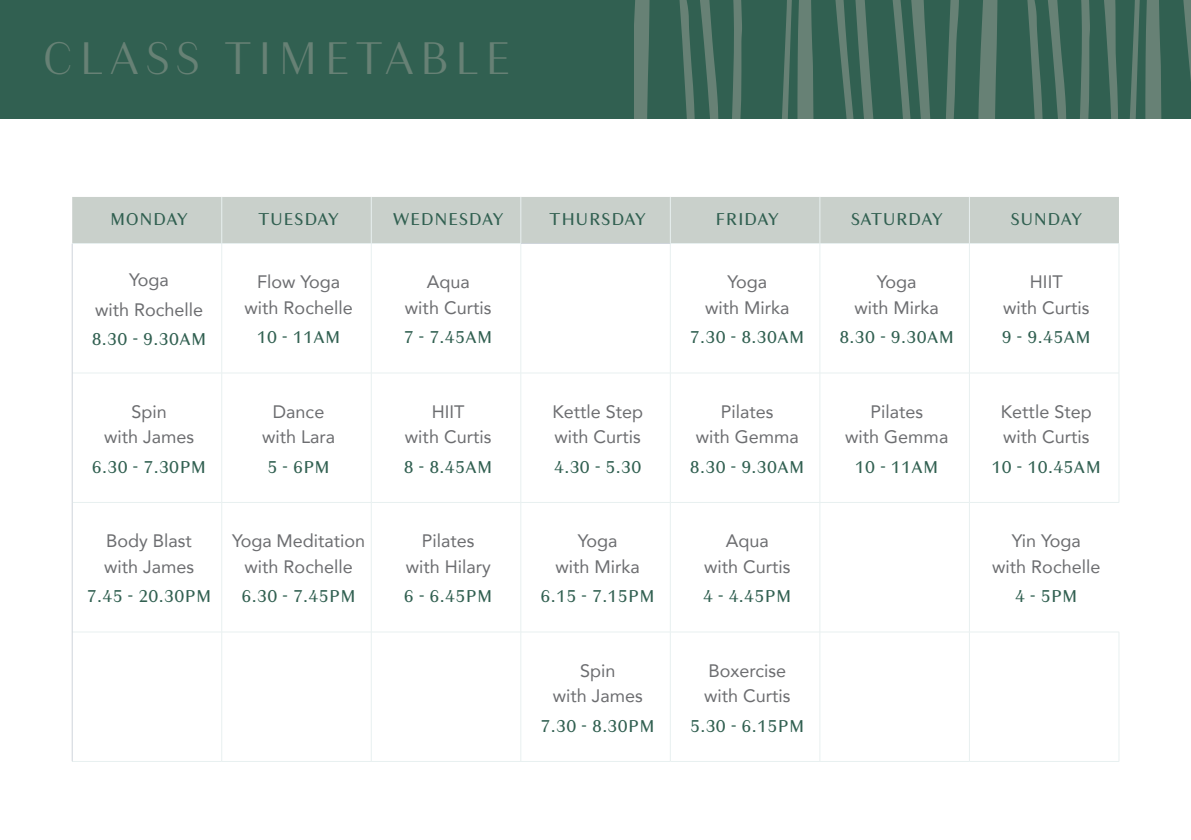
<style>
.page{position:relative;width:1191px;height:840px;background:#fff}
.page>*{position:absolute;margin:0;border:0;box-sizing:border-box;transform-origin:0 0}
.t1{font:300 48px "Granville";letter-spacing:.11em;color:#678175}
.t2{font:18px/25.4px "Avenir";color:#6c6d70;text-align:center}
.t3{font:18px "Granville";letter-spacing:.025em;color:#316051}
</style>
<div class="page">
<div style="left:0;top:0;width:1191px;height:118px;background:#316051"></div>
<svg style="left:946px;top:0;width:13px;height:118px"></svg>
<svg style="left:634px;top:0;width:108px;height:118px"></svg>
<svg style="left:782px;top:0;width:148px;height:118px"></svg>
<svg style="left:978px;top:0;width:213px;height:118px"></svg>
<div style="left:72px;top:197px;width:1047px;height:46px;background:#c9d0cb"></div>
<hr style="left:72px;top:243px;width:150px;height:1px;background:#e8f0f0">
<hr style="left:222px;top:243px;width:149px;height:1px;background:#e8f0f0">
<hr style="left:221px;top:243px;width:1px;height:129px;background:#e8f0f0">
<hr style="left:371px;top:243px;width:150px;height:1px;background:#e8f0f0">
<hr style="left:371px;top:243px;width:1px;height:129px;background:#e8f0f0">
<hr style="left:520px;top:243px;width:1px;height:129px;background:#e8f0f0">
<hr style="left:670px;top:243px;width:150px;height:1px;background:#e8f0f0">
<hr style="left:670px;top:243px;width:1px;height:129px;background:#e8f0f0">
<hr style="left:820px;top:243px;width:149px;height:1px;background:#e8f0f0">
<hr style="left:819px;top:243px;width:1px;height:129px;background:#e8f0f0">
<hr style="left:969px;top:243px;width:150px;height:1px;background:#e8f0f0">
<hr style="left:969px;top:243px;width:1px;height:129px;background:#e8f0f0">
<hr style="left:1118px;top:243px;width:1px;height:129px;background:#e8f0f0">
<hr style="left:72px;top:372px;width:150px;height:1px;background:#e8f0f0">
<hr style="left:222px;top:372px;width:149px;height:1px;background:#e8f0f0">
<hr style="left:221px;top:373px;width:1px;height:129px;background:#e8f0f0">
<hr style="left:371px;top:372px;width:150px;height:1px;background:#e8f0f0">
<hr style="left:371px;top:373px;width:1px;height:129px;background:#e8f0f0">
<hr style="left:521px;top:372px;width:149px;height:1px;background:#e8f0f0">
<hr style="left:520px;top:373px;width:1px;height:129px;background:#e8f0f0">
<hr style="left:670px;top:372px;width:150px;height:1px;background:#e8f0f0">
<hr style="left:670px;top:373px;width:1px;height:129px;background:#e8f0f0">
<hr style="left:820px;top:372px;width:149px;height:1px;background:#e8f0f0">
<hr style="left:819px;top:373px;width:1px;height:129px;background:#e8f0f0">
<hr style="left:969px;top:372px;width:150px;height:1px;background:#e8f0f0">
<hr style="left:969px;top:373px;width:1px;height:129px;background:#e8f0f0">
<hr style="left:1118px;top:373px;width:1px;height:129px;background:#e8f0f0">
<hr style="left:72px;top:502px;width:150px;height:1px;background:#e8f0f0">
<hr style="left:222px;top:502px;width:149px;height:1px;background:#e8f0f0">
<hr style="left:221px;top:502px;width:1px;height:129px;background:#e8f0f0">
<hr style="left:371px;top:502px;width:150px;height:1px;background:#e8f0f0">
<hr style="left:371px;top:502px;width:1px;height:129px;background:#e8f0f0">
<hr style="left:521px;top:502px;width:149px;height:1px;background:#e8f0f0">
<hr style="left:520px;top:502px;width:1px;height:129px;background:#e8f0f0">
<hr style="left:670px;top:502px;width:150px;height:1px;background:#e8f0f0">
<hr style="left:670px;top:502px;width:1px;height:129px;background:#e8f0f0">
<hr style="left:820px;top:502px;width:149px;height:1px;background:#e8f0f0">
<hr style="left:819px;top:502px;width:1px;height:129px;background:#e8f0f0">
<hr style="left:969px;top:502px;width:150px;height:1px;background:#e8f0f0">
<hr style="left:969px;top:502px;width:1px;height:129px;background:#e8f0f0">
<hr style="left:72px;top:631px;width:150px;height:1px;background:#e8f0f0">
<hr style="left:222px;top:631px;width:149px;height:1px;background:#e8f0f0">
<hr style="left:221px;top:631px;width:1px;height:129px;background:#e8f0f0">
<hr style="left:521px;top:631px;width:149px;height:1px;background:#e8f0f0">
<hr style="left:670px;top:631px;width:150px;height:1px;background:#e8f0f0">
<hr style="left:670px;top:631px;width:1px;height:129px;background:#e8f0f0">
<hr style="left:820px;top:631px;width:149px;height:1px;background:#e8f0f0">
<hr style="left:819px;top:631px;width:1px;height:129px;background:#e8f0f0">
<hr style="left:969px;top:631px;width:150px;height:1px;background:#e8f0f0">
<hr style="left:969px;top:631px;width:1px;height:129px;background:#e8f0f0">
<hr style="left:1118px;top:631px;width:1px;height:129px;background:#e8f0f0">
<hr style="left:72px;top:760px;width:150px;height:1px;background:#e8f0f0">
<hr style="left:222px;top:760px;width:149px;height:1px;background:#e8f0f0">
<hr style="left:521px;top:760px;width:149px;height:1px;background:#e8f0f0">
<hr style="left:670px;top:760px;width:150px;height:1px;background:#e8f0f0">
<hr style="left:820px;top:760px;width:149px;height:1px;background:#e8f0f0">
<hr style="left:969px;top:760px;width:150px;height:1px;background:#e8f0f0">
<hr style="left:221px;top:197px;width:1px;height:46px;background:#e8f0f0">
<hr style="left:371px;top:197px;width:1px;height:46px;background:#e8f0f0">
<hr style="left:520px;top:197px;width:1px;height:46px;background:#e8f0f0">
<hr style="left:670px;top:197px;width:1px;height:46px;background:#e8f0f0">
<hr style="left:819px;top:197px;width:1px;height:46px;background:#e8f0f0">
<hr style="left:969px;top:197px;width:1px;height:46px;background:#e8f0f0">
<hr style="left:72px;top:243px;width:1px;height:130px;background:#cfd5db">
<hr style="left:521px;top:243px;width:149px;height:1px;background:#cfd5db">
<hr style="left:72px;top:373px;width:1px;height:129px;background:#cfd5db">
<hr style="left:72px;top:502px;width:1px;height:129px;background:#cfd5db">
<hr style="left:72px;top:631px;width:1px;height:129px;background:#cfd5db">
<hr style="left:371px;top:631px;width:150px;height:1px;background:#e8f0f0">
<hr style="left:371px;top:631px;width:1px;height:129px;background:#e8f0f0">
<hr style="left:520px;top:631px;width:1px;height:129px;background:#e8f0f0">
<hr style="left:371px;top:760px;width:150px;height:1px;background:#e8f0f0">
<p class="t1" style="left:43px;top:27px;width:470px">CLASS TIMETABLE</p>
<p class="t3" style="left:110px;top:208px;width:79px">MONDAY</p>
<p class="t3" style="left:258px;top:208px;width:82px">TUESDAY</p>
<p class="t3" style="left:393px;top:208px;width:113px">WEDNESDAY</p>
<p class="t3" style="left:549px;top:208px;width:98px">THURSDAY</p>
<p class="t3" style="left:715px;top:208px;width:65px">FRIDAY</p>
<p class="t3" style="left:850px;top:208px;width:94px">SATURDAY</p>
<p class="t3" style="left:1010px;top:208px;width:74px">SUNDAY</p>
<p class="t2" style="left:129px;top:266px;width:41px">Yoga</p>
<p class="t2" style="left:95px;top:296px;width:110px">with Rochelle</p>
<p class="t3" style="left:92px;top:327px;width:116px">8.30 - 9.30AM</p>
<p class="t2" style="left:104px;top:398px;width:92px">Spin<br>with James</p>
<p class="t3" style="left:92px;top:455px;width:116px">6.30 - 7.30PM</p>
<p class="t2" style="left:245px;top:268px;width:110px">Flow Yoga with Rochelle</p>
<p class="t3" style="left:257px;top:325px;width:85px">10 - 11AM</p>
<p class="t2" style="left:262px;top:398px;width:75px">Dance with Lara</p>
<p class="t3" style="left:267px;top:455px;width:64px">5 - 6PM</p>
<p class="t2" style="left:104px;top:527px;width:92px;text-align:left">Body Blast with James</p>
<p class="t3" style="left:87px;top:584px;width:126px">7.45 - 20.30PM</p>
<p class="t2" style="left:232px;top:527px;width:135px">Yoga Meditation with Rochelle</p>
<p class="t3" style="left:241px;top:584px;width:116px">6.30 - 7.45PM</p>
<p class="t2" style="left:405px;top:268px;width:88px">Aqua<br>with Curtis</p>
<p class="t3" style="left:404px;top:325px;width:90px">7 - 7.45AM</p>
<p class="t2" style="left:405px;top:398px;width:88px">HIIT<br>with Curtis</p>
<p class="t3" style="left:404px;top:455px;width:90px">8 - 8.45AM</p>
<p class="t2" style="left:406px;top:527px;width:87px">Pilates with Hilary</p>
<p class="t3" style="left:404px;top:584px;width:90px">6 - 6.45PM</p>
<p class="t2" style="left:552px;top:398px;width:92px;text-align:left">Kettle Step with Curtis</p>
<p class="t3" style="left:554px;top:455px;width:89px">4.30 - 5.30</p>
<p class="t2" style="left:555px;top:527px;width:86px">Yoga<br>with Mirka</p>
<p class="t3" style="left:540px;top:584px;width:116px">6.15 - 7.15PM</p>
<p class="t2" style="left:552px;top:657px;width:92px">Spin<br>with James</p>
<p class="t3" style="left:540px;top:713px;width:116px">7.30 - 8.30PM</p>
<p class="t2" style="left:705px;top:268px;width:86px">Yoga<br>with Mirka</p>
<p class="t3" style="left:690px;top:325px;width:116px">7.30 - 8.30AM</p>
<p class="t2" style="left:695px;top:398px;width:105px">Pilates<br>with Gemma</p>
<p class="t3" style="left:690px;top:455px;width:116px">8.30 - 9.30AM</p>
<p class="t2" style="left:704px;top:527px;width:88px">Aqua<br>with Curtis</p>
<p class="t3" style="left:703px;top:584px;width:90px">4 - 4.45PM</p>
<p class="t2" style="left:704px;top:657px;width:88px;text-align:left">Boxercise with Curtis</p>
<p class="t3" style="left:690px;top:713px;width:116px">5.30 - 6.15PM</p>
<p class="t2" style="left:854px;top:268px;width:86px">Yoga<br>with Mirka</p>
<p class="t3" style="left:839px;top:325px;width:116px">8.30 - 9.30AM</p>
<p class="t2" style="left:845px;top:398px;width:105px">Pilates<br>with Gemma</p>
<p class="t3" style="left:855px;top:455px;width:85px">10 - 11AM</p>
<p class="t2" style="left:1003px;top:268px;width:88px">HIIT<br>with Curtis</p>
<p class="t3" style="left:1001px;top:325px;width:90px">9 - 9.45AM</p>
<p class="t2" style="left:1001px;top:398px;width:92px;text-align:left">Kettle Step with Curtis</p>
<p class="t3" style="left:991px;top:455px;width:111px">10 - 10.45AM</p>
<p class="t2" style="left:992px;top:527px;width:110px">Yin Yoga<br>with Rochelle</p>
<p class="t3" style="left:1015px;top:584px;width:64px">4 - 5PM</p>
</div>
